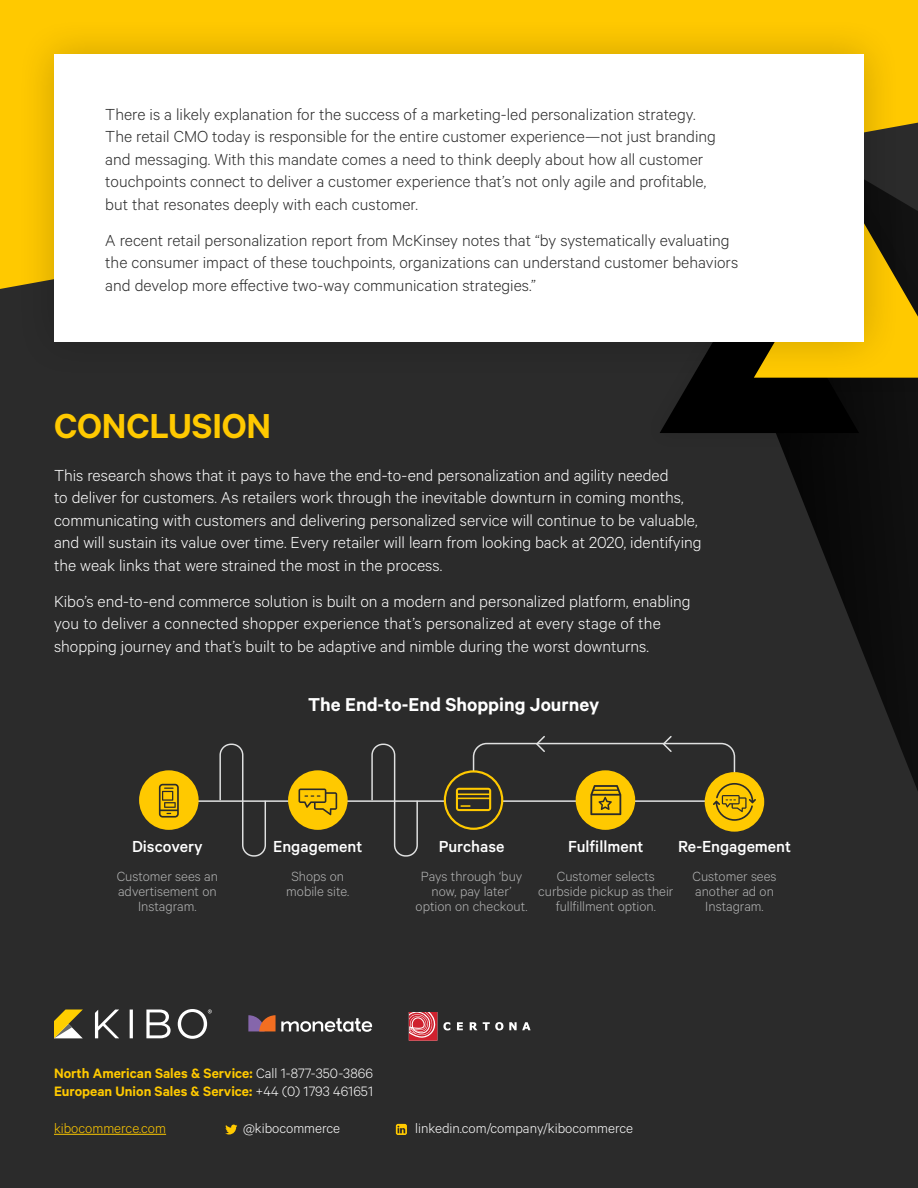
<style>
.page{position:relative;width:918px;height:1188px;background:#2b2b2b}
.page>*{position:absolute;margin:0;border:0;box-sizing:border-box;transform-origin:0 0}
.t1{font:600 39px "Calibre";letter-spacing:-.005em;color:#ffc900}
.t2{font:600 21px "Calibre";color:#fff}
.t3{font:300 18px/22.5px "Calibre";color:#fff}
.t4{font:300 18px/22.5px "Calibre";color:#2b2b2b}
.t5{font:500 18px "Calibre";color:#fff}
.t6{font:600 15.3px/18px "Calibre";color:#ffc900}
.t7{font:300 15.3px "Calibre";color:#fff}
.t8{font:300 15.3px "Calibre";color:#ffc900}
.t9{font:300 15px/15px "Calibre";color:#b3b4b4;text-align:center}
.s1{font-weight:300;color:#fff}
</style>
<div class="page">
<div style="left:0;top:0;width:918px;height:289px;background:#ffc900"></div>
<svg style="left:225px;top:1125px;width:12px;height:10px"></svg>
<svg style="left:396px;top:1124px;width:11px;height:11px"></svg>
<svg style="left:443px;top:1022px;width:7px;height:8px"></svg>
<svg style="left:457px;top:1022px;width:6px;height:8px"></svg>
<svg style="left:470px;top:1022px;width:7px;height:8px"></svg>
<svg style="left:483px;top:1022px;width:20px;height:8px"></svg>
<svg style="left:509px;top:1022px;width:22px;height:8px"></svg>
<svg style="left:409px;top:1012px;width:28px;height:29px"></svg>
<svg style="left:54px;top:1010px;width:29px;height:28px"></svg>
<hr style="left:130px;top:1010px;width:3px;height:28px;background:#fff">
<svg style="left:146px;top:1010px;width:25px;height:28px"></svg>
<svg style="left:95px;top:1010px;width:24px;height:28px"></svg>
<svg style="left:178px;top:1009px;width:34px;height:30px"></svg>
<svg style="left:248px;top:1015px;width:124px;height:17px"></svg>
<svg style="left:756px;top:177px;width:162px;height:643px"></svg>
<svg style="left:660px;top:206px;width:258px;height:227px;background:#1a1607"></svg>
<div style="left:16px;top:16px;width:886px;height:364px;background:#000;opacity:.2"></div>
<div style="left:54px;top:54px;width:810px;height:287px;background:#fff"></div>
<svg style="left:219px;top:743px;width:47px;height:114px"></svg>
<svg style="left:371px;top:743px;width:47px;height:114px"></svg>
<hr style="left:195px;top:800px;width:516px;height:2px;background:#e0e1e1">
<div style="left:139px;top:770px;width:60px;height:60px;background:#ffc900;border-radius:50%"></div>
<svg style="left:159px;top:784px;width:20px;height:34px"></svg>
<div style="left:288px;top:770px;width:60px;height:60px;background:#ffc900;border-radius:50%"></div>
<svg style="left:299px;top:789px;width:38px;height:26px"></svg>
<div style="left:705px;top:772px;width:59px;height:60px;background:#ffc900;border-radius:50%"></div>
<svg style="left:444px;top:736px;width:312px;height:94px"></svg>
<hr style="left:54px;top:1134px;width:112px;height:1px;background:#ffc900">
<p class="t4" style="left:105px;top:102px;width:612px">There is a likely explanation for the success of a marketing-led personalization strategy.<br>The retail CMO today is responsible for the entire customer experience—not just branding and messaging. With this mandate comes a need to think deeply about how all customer touchpoints connect to deliver a customer experience that’s not only agile and profitable, but that resonates deeply with each customer.</p>
<p class="t4" style="left:105px;top:228px;width:634px">A recent retail personalization report from McKinsey notes that “by systematically evaluating the consumer impact of these touchpoints, organizations can understand customer behaviors and develop more effective two-way communication strategies.”</p>
<h1 class="t1" style="left:54px;top:403px;width:219px">CONCLUSION</h1>
<p class="t3" style="left:54px;top:463px;width:649px">This research shows that it pays to have the end-to-end personalization and agility needed<br>to deliver for customers. As retailers work through the inevitable downturn in coming months, communicating with customers and delivering personalized service will continue to be valuable, and will sustain its value over time. Every retailer will learn from looking back at 2020, identifying the weak links that were strained the most in the process.</p>
<p class="t3" style="left:54px;top:589px;width:638px">Kibo’s end-to-end commerce solution is built on a modern and personalized platform, enabling you to deliver a connected shopper experience that’s personalized at every stage of the shopping journey and that’s built to be adaptive and nimble during the worst downturns.</p>
<p class="t5" style="left:132px;top:836px;width:72px">Discovery</p>
<p class="t9" style="left:117px;top:868px;width:103px">Customer sees an advertisement on<br>Instagram.</p>
<p class="t2" style="left:308px;top:692px;width:293px">The End-to-End Shopping Journey</p>
<p class="t5" style="left:273px;top:836px;width:91px">Engagement</p>
<p class="t9" style="left:286px;top:868px;width:65px">Shops on mobile site.</p>
<p class="t5" style="left:439px;top:836px;width:67px">Purchase</p>
<p class="t9" style="left:416px;top:868px;width:114px">Pays through ‘buy now, pay later’ option on checkout.</p>
<p class="t5" style="left:568px;top:836px;width:77px">Fulfillment</p>
<p class="t9" style="left:538px;top:868px;width:137px">Customer selects curbside pickup as their fullfillment option.</p>
<p class="t5" style="left:678px;top:836px;width:115px">Re-Engagement</p>
<p class="t9" style="left:692px;top:868px;width:86px">Customer sees another ad on<br>Instagram.</p>
<p class="t6" style="left:54px;top:1064px;width:321px">North American Sales &amp; Service: <span class="s1">Call 1-877-350-3866<br></span>European Union Sales &amp; Service: <span class="s1">+44 (0) 1793 461651</span></p>
<p class="t8" style="left:54px;top:1120px;width:114px">kibocommerce.com</p>
<p class="t7" style="left:243px;top:1120px;width:99px">@kibocommerce</p>
<p class="t7" style="left:415px;top:1120px;width:220px">linkedin.com/company/kibocommerce</p>
</div>
